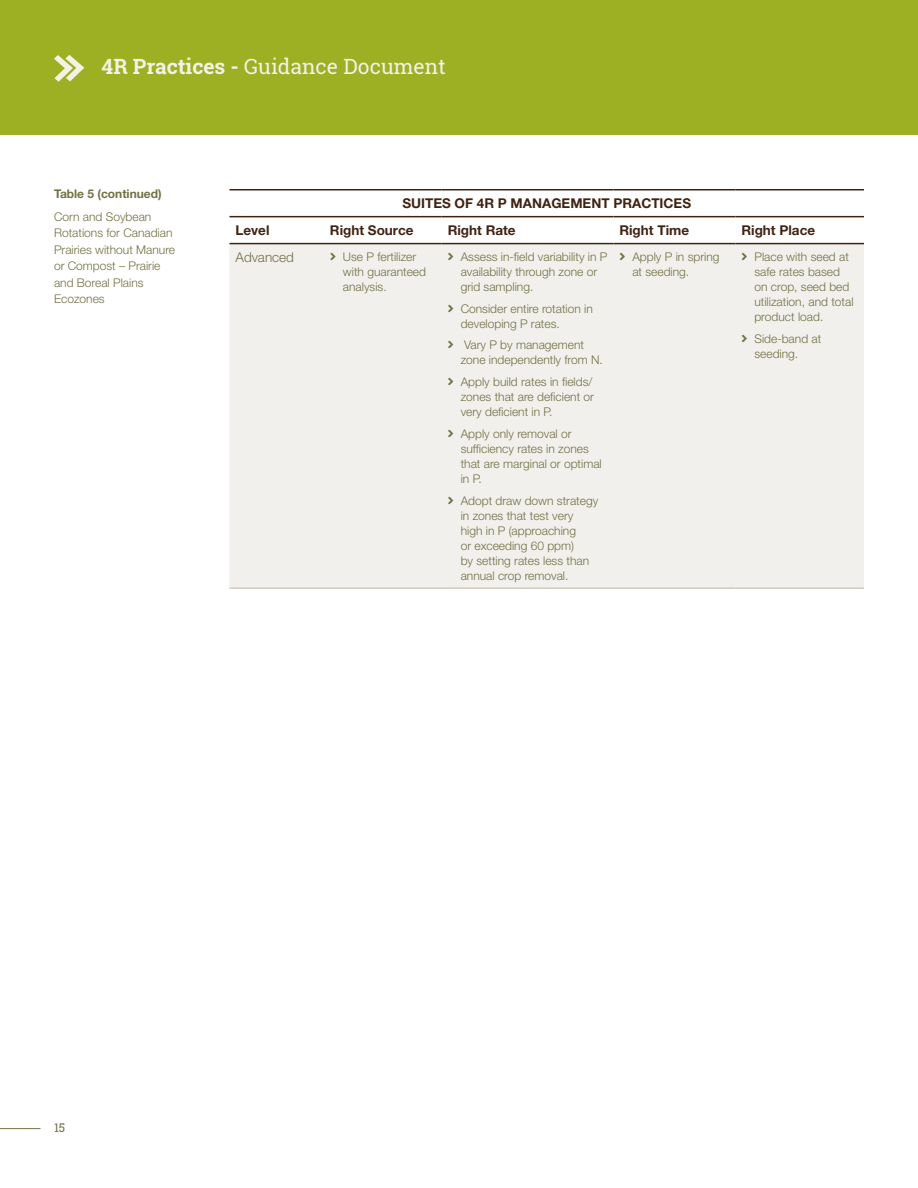
<style>
.page{position:relative;width:918px;height:1188px;background:#fff}
.page>*{position:absolute;margin:0;border:0;box-sizing:border-box;transform-origin:0 0}
.t1{font:21px "Roboto Slab";color:#f3f2e4}
.t2{font:700 13.5px "Helvetica Neue LT Std";color:#412313}
.t3{font:300 13.5px "Helvetica Neue LT Std";color:#737145}
.t4{font:300 12px/15px "Helvetica Neue LT Std";color:#737145}
.t5{font:700 12px "Helvetica Neue LT Std";color:#737145}
.t6{font:12px "Roboto Slab";color:#737145}
.s1{font-weight:700}
</style>
<div class="page">
<div style="left:0;top:0;width:918px;height:135px;background:#9db024"></div>
<svg style="left:54px;top:55px;width:30px;height:27px"></svg>
<hr style="left:0;top:1128px;width:40px;height:1px;background:#737145">
<div style="left:230px;top:244px;width:634px;height:343px;background:#f1f0ec"></div>
<hr style="left:230px;top:587px;width:94px;height:2px;background:#d1cdbe">
<hr style="left:324px;top:587px;width:118px;height:2px;background:#d1cdbe">
<hr style="left:442px;top:587px;width:171px;height:2px;background:#d1cdbe">
<hr style="left:613px;top:587px;width:122px;height:2px;background:#d1cdbe">
<hr style="left:735px;top:587px;width:129px;height:2px;background:#d1cdbe">
<hr style="left:230px;top:243px;width:94px;height:1px;background:#412313">
<hr style="left:324px;top:243px;width:118px;height:1px;background:#412313">
<hr style="left:442px;top:243px;width:171px;height:1px;background:#412313">
<hr style="left:613px;top:243px;width:122px;height:1px;background:#412313">
<hr style="left:735px;top:243px;width:129px;height:1px;background:#412313">
<hr style="left:230px;top:189px;width:94px;height:1px;background:#412313">
<hr style="left:324px;top:189px;width:118px;height:1px;background:#412313">
<hr style="left:442px;top:189px;width:171px;height:1px;background:#412313">
<hr style="left:613px;top:189px;width:122px;height:1px;background:#412313">
<hr style="left:735px;top:189px;width:129px;height:1px;background:#412313">
<hr style="left:230px;top:216px;width:94px;height:1px;background:#412313">
<hr style="left:324px;top:216px;width:118px;height:1px;background:#412313">
<hr style="left:442px;top:216px;width:171px;height:1px;background:#412313">
<hr style="left:613px;top:216px;width:122px;height:1px;background:#412313">
<hr style="left:735px;top:216px;width:129px;height:1px;background:#412313">
<svg style="left:331px;top:253px;width:4px;height:7px"></svg>
<svg style="left:448px;top:253px;width:5px;height:7px"></svg>
<svg style="left:448px;top:304px;width:5px;height:8px"></svg>
<svg style="left:448px;top:341px;width:5px;height:8px"></svg>
<svg style="left:448px;top:378px;width:5px;height:7px"></svg>
<svg style="left:448px;top:430px;width:5px;height:7px"></svg>
<svg style="left:448px;top:496px;width:5px;height:8px"></svg>
<svg style="left:620px;top:253px;width:5px;height:7px"></svg>
<svg style="left:742px;top:253px;width:5px;height:7px"></svg>
<svg style="left:742px;top:334px;width:5px;height:8px"></svg>
<h1 class="t1" style="left:102px;top:52px;width:346px"><span class="s1">4R Practices -</span> Guidance Document</h1>
<p class="t5" style="left:54px;top:186px;width:109px">Table 5 (continued)</p>
<p class="t4" style="left:54px;top:208px;width:123px;line-height:16.5px">Corn and Soybean<br>Rotations for Canadian<br>Prairies without Manure or Compost – Prairie and Boreal Plains<br>Ecozones</p>
<p class="t2" style="left:402px;top:195px;width:290px">SUITES OF 4R P MANAGEMENT PRACTICES</p>
<p class="t2" style="left:235px;top:222px;width:36px">Level</p>
<p class="t2" style="left:330px;top:222px;width:85px">Right Source</p>
<p class="t2" style="left:448px;top:222px;width:69px">Right Rate</p>
<p class="t2" style="left:619px;top:222px;width:71px">Right Time</p>
<p class="t2" style="left:741px;top:222px;width:75px">Right Place</p>
<p class="t3" style="left:235px;top:249px;width:60px">Advanced</p>
<p class="t4" style="left:343px;top:249px;width:85px">Use P fertilizer with guaranteed analysis.</p>
<p class="t4" style="left:461px;top:249px;width:148px">Assess in-field variability in P availability through zone or grid sampling.</p>
<p class="t4" style="left:461px;top:301px;width:134px">Consider entire rotation in developing P rates.</p>
<p class="t4" style="left:461px;top:337px;width:144px">Vary P by management zone independently from N.</p>
<p class="t4" style="left:461px;top:374px;width:135px">Apply build rates in fields/ zones that are deficient or very deficient in P.</p>
<p class="t4" style="left:461px;top:426px;width:143px">Apply only removal or sufficiency rates in zones that are marginal or optimal in P.</p>
<p class="t4" style="left:461px;top:492px;width:139px">Adopt draw down strategy in zones that test very<br>high in P (approaching<br>or exceeding 60 ppm)<br>by setting rates less than annual crop removal.</p>
<p class="t4" style="left:632px;top:249px;width:89px">Apply P in spring at seeding.</p>
<p class="t4" style="left:754px;top:249px;width:101px">Place with seed at safe rates based on crop, seed bed utilization, and total product load.</p>
<p class="t4" style="left:754px;top:330px;width:68px">Side-band at seeding.</p>
<p class="t6" style="left:54px;top:1120px;width:13px">15</p>
</div>
